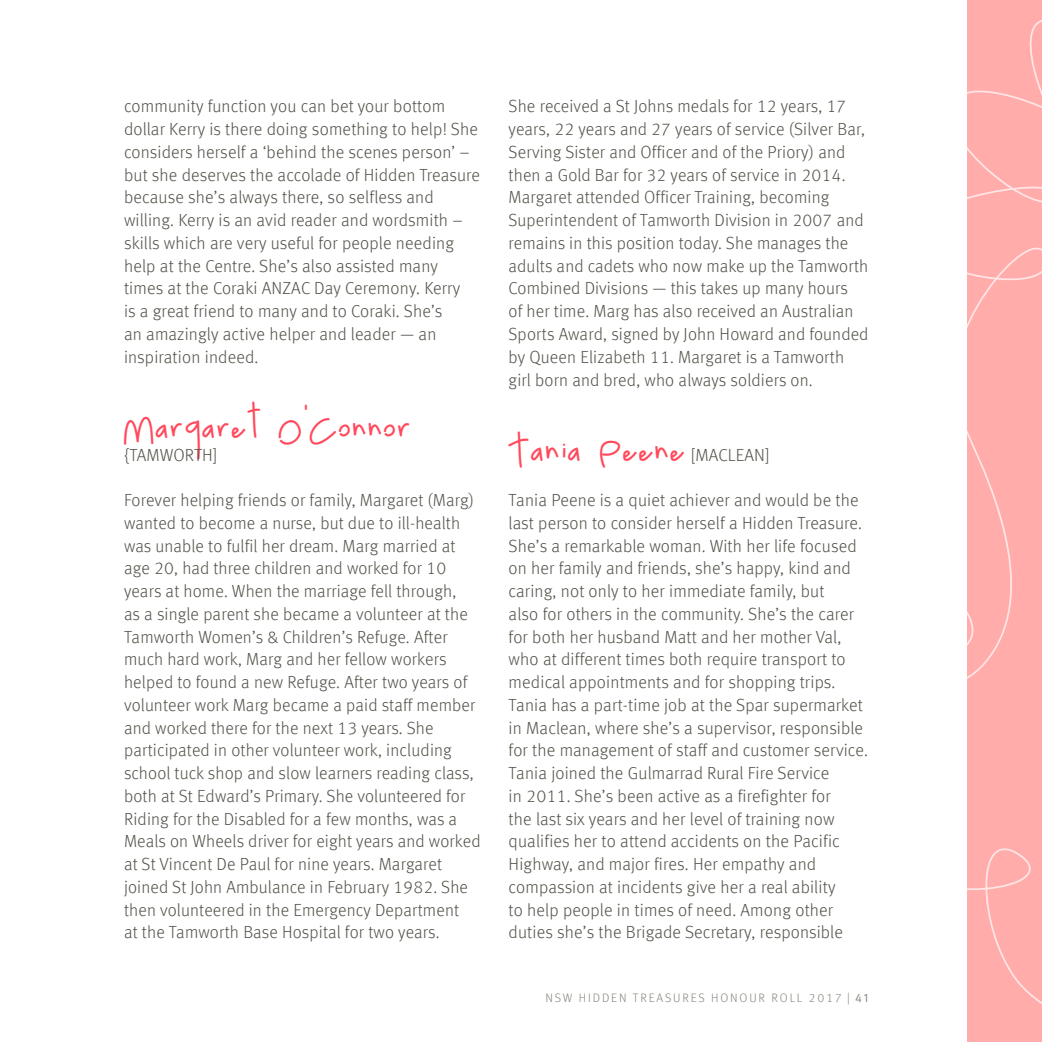
<style>
.page{position:relative;width:1042px;height:1042px;background:#fff}
.page>*{position:absolute;margin:0;border:0;box-sizing:border-box;transform-origin:0 0}
.heading1{font:35px "luna";letter-spacing:.01em;color:#ff495c}
.BODY_TEXT{font:300 17.5px/22.8px "Meta Offc Pro";letter-spacing:.01em;color:#535249}
.heading1-2{font:300 17.5px "Meta Offc Pro";color:#535249}
.t1{font:300 12.25px "Meta Offc Pro";letter-spacing:.15em;color:#87867c}
.s1{font-family:"Meta Offc Pro";font-weight:300;font-size:17.5px;color:#535249}
.s2{font-family:"Meta OT Norm";font-weight:400}
</style>
<div class="page">
<div style="left:967px;top:0;width:75px;height:524px;background:#ffacaa"></div>
<div style="left:967px;top:524px;width:75px;height:518px;background:#ffacaa"></div>
<p class="BODY_TEXT" style="left:124px;top:94px;width:357px">community function you can bet your bottom dollar Kerry is there doing something to help! She considers herself a ‘behind the scenes person’ – but she deserves the accolade of Hidden Treasure because she’s always there, so selfless and willing. Kerry is an avid reader and wordsmith – skills which are very useful for people needing help at the Centre. She’s also assisted many times at the Coraki ANZAC Day Ceremony. Kerry<br>is a great friend to many and to Coraki. She’s<br>an amazingly active helper and leader — an inspiration indeed.</p>
<p class="heading1" style="left:124px;top:406px;width:290px">Margaret O'Connor</p>
<p class="heading1-2" style="left:124px;top:442px;width:95px">{TAMWORTH]</p>
<p class="BODY_TEXT" style="left:124px;top:488px;width:358px">Forever helping friends or family, Margaret (Marg) wanted to become a nurse, but due to ill-health was unable to fulfil her dream. Marg married at age 20, had three children and worked for 10 years at home. When the marriage fell through,<br>as a single parent she became a volunteer at the Tamworth Women’s &amp; Children’s Refuge. After much hard work, Marg and her fellow workers helped to found a new Refuge. After two years of volunteer work Marg became a paid staff member and worked there for the next 13 years. She participated in other volunteer work, including school tuck shop and slow learners reading class, both at St Edward’s Primary. She volunteered for Riding for the Disabled for a few months, was a Meals on Wheels driver for eight years and worked at St Vincent De Paul for nine years. Margaret joined St John Ambulance in February 1982. She then volunteered in the Emergency Department<br>at the Tamworth Base Hospital for two years.</p>
<p class="BODY_TEXT" style="left:508px;top:94px;width:361px">She received a St Johns medals for 12 years, 17 years, 22 years and 27 years of service (Silver Bar, Serving Sister and Officer and of the Priory) and then a Gold Bar for 32 years of service in 2014.<br>Margaret attended Officer Training, becoming Superintendent of Tamworth Division in 2007 and remains in this position today. She manages the adults and cadets who now make up the Tamworth Combined Divisions — this takes up many hours<br>of her time. Marg has also received an Australian Sports Award, signed by John Howard and founded by Queen Elizabeth 11. Margaret is a Tamworth girl born and bred, who always soldiers on.</p>
<p class="heading1" style="left:508px;top:428px;width:263px">Tania Peene <span class="s1">[MACLEAN]</span></p>
<p class="BODY_TEXT" style="left:508px;top:488px;width:361px">Tania Peene is a quiet achiever and would be the last person to consider herself a Hidden Treasure.<br>She’s a remarkable woman. With her life focused on her family and friends, she’s happy, kind and caring, not only to her immediate family, but<br>also for others in the community. She’s the carer for both her husband Matt and her mother Val, who at different times both require transport to medical appointments and for shopping trips.<br>Tania has a part-time job at the Spar supermarket in Maclean, where she’s a supervisor, responsible for the management of staff and customer service.<br>Tania joined the Gulmarrad Rural Fire Service<br>in 2011. She’s been active as a firefighter for<br>the last six years and her level of training now qualifies her to attend accidents on the Pacific Highway, and major fires. Her empathy and compassion at incidents give her a real ability<br>to help people in times of need. Among other duties she’s the Brigade Secretary, responsible</p>
<p class="t1" style="left:545px;top:988px;width:324px">NSW HIDDEN TREASURES HONOUR ROLL 2017 | <span class="s2">41</span></p>
</div>
